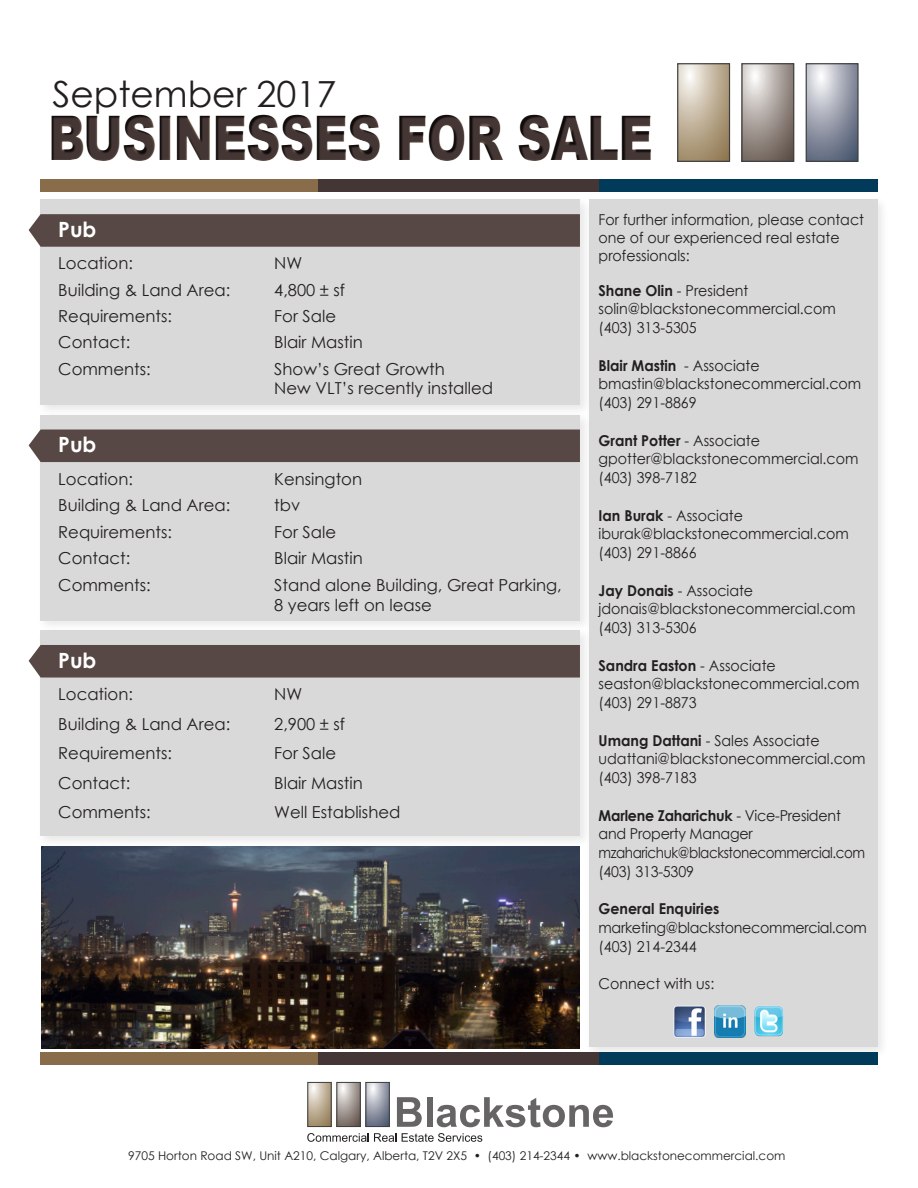
<style>
.page{position:relative;width:918px;height:1188px;background:#fff}
.page>*{position:absolute;margin:0;border:0;box-sizing:border-box;transform-origin:0 0}
.t1{font:900 61.5px "Arial";letter-spacing:-.02em;color:#443634;scale:.78 1}
.t2{font:36px "Century Gothic";color:#231f20}
.t3{font:700 21px "Century Gothic";color:#fff}
.t4{font:16.5px/19.8px "Century Gothic";color:#231f20}
.t5{font:15px/18px "Century Gothic";color:#231f20;scale:.95 1}
.t6{font:700 15px "Century Gothic";color:#231f20;scale:.95 1}
.t7{font:15px "Century Gothic";letter-spacing:-.03em;color:#231f20;scale:.9 1}
.t8{font:15px "Century Gothic";letter-spacing:-.02em;color:#231f20;scale:.95 1}
.t9{font:12px "Century Gothic";color:#231f20}
.s1{font-weight:700}
.s2{font-weight:400}
</style>
<div class="page">
<div style="left:36px;top:411px;width:556px;height:222px;background:#231f20;opacity:.35"></div>
<div style="left:40px;top:415px;width:540px;height:205px;background:#d9d9da"></div>
<div style="left:36px;top:626px;width:556px;height:222px;background:#f6f6f6"></div>
<div style="left:40px;top:631px;width:540px;height:205px;background:#d9d9da"></div>
<div style="left:585px;top:196px;width:305px;height:863px;background:#f8f7f8"></div>
<div style="left:589px;top:200px;width:289px;height:847px;background:#d9d9da"></div>
<div style="left:36px;top:195px;width:556px;height:222px;background:#231f20;opacity:.35"></div>
<div style="left:40px;top:200px;width:540px;height:205px;background:#d9d9da"></div>
<svg style="left:29px;top:214px;width:551px;height:33px;background:#5a4b48"></svg>
<div style="left:29px;top:430px;width:551px;height:32px;background:#574845"></div>
<div style="left:29px;top:645px;width:551px;height:33px;background:#574845"></div>
<img style="left:674px;top:1006px;width:31px;height:31px">
<img style="left:715px;top:1006px;width:31px;height:31px">
<img style="left:754px;top:1006px;width:30px;height:31px">
<img style="left:41px;top:846px;width:539px;height:202px">
<div style="left:40px;top:179px;width:278px;height:13px;background:#896d4b"></div>
<div style="left:318px;top:179px;width:281px;height:13px;background:#443634"></div>
<div style="left:599px;top:179px;width:279px;height:13px;background:#023b59"></div>
<div style="left:39px;top:94px;width:695px;height:87px;background:#231f20;opacity:.95"></div>
<div style="left:40px;top:1052px;width:278px;height:13px;background:#896d4b"></div>
<div style="left:318px;top:1052px;width:281px;height:13px;background:#443634"></div>
<div style="left:599px;top:1052px;width:279px;height:13px;background:#023b59"></div>
<svg style="left:679px;top:65px;width:49px;height:95px;background:#c0b199"></svg>
<div style="left:677px;top:63px;width:53px;height:99px;border:1px solid #3e3e3f"></div>
<svg style="left:743px;top:65px;width:49px;height:95px;background:#a69d98"></svg>
<div style="left:741px;top:63px;width:53px;height:99px;border:1px solid #3e3e3f"></div>
<svg style="left:808px;top:65px;width:49px;height:95px;background:#9a9fad"></svg>
<div style="left:806px;top:63px;width:53px;height:99px;border:1px solid #3e3e3f"></div>
<svg style="left:310px;top:1084px;width:19px;height:41px"></svg>
<div style="left:308px;top:1082px;width:23px;height:45px;border:1px solid #3e3e3f"></div>
<svg style="left:339px;top:1084px;width:20px;height:41px"></svg>
<div style="left:337px;top:1082px;width:24px;height:45px;border:1px solid #3e3e3f"></div>
<svg style="left:368px;top:1084px;width:20px;height:41px"></svg>
<div style="left:366px;top:1082px;width:24px;height:45px;border:1px solid #3e3e3f"></div>
<svg style="left:397px;top:1097px;width:25px;height:30px"></svg>
<div style="left:427px;top:1097px;width:5px;height:30px;background:#666464"></div>
<svg style="left:437px;top:1097px;width:176px;height:30px"></svg>
<svg style="left:307px;top:1133px;width:175px;height:9px"></svg>
<p class="t2" style="left:52px;top:68px;width:285px">September 2017</p>
<h1 class="t1" style="left:48px;top:94px;width:777px">BUSINESSES FOR SALE</h1>
<p class="t3" style="left:58px;top:213px;width:40px">Pub</p>
<p class="t4" style="left:58px;top:253px;width:76px">Location:</p>
<p class="t4" style="left:274px;top:253px;width:30px">NW</p>
<p class="t4" style="left:58px;top:280px;width:174px">Building &amp; Land Area:</p>
<p class="t4" style="left:274px;top:280px;width:72px">4,800 ± sf</p>
<p class="t4" style="left:58px;top:306px;width:115px">Requirements:</p>
<p class="t4" style="left:274px;top:306px;width:63px">For Sale</p>
<p class="t4" style="left:58px;top:332px;width:73px">Contact:</p>
<p class="t4" style="left:274px;top:332px;width:90px">Blair Mastin</p>
<p class="t4" style="left:58px;top:358px;width:94px">Comments:</p>
<p class="t4" style="left:274px;top:358px;width:220px">Show’s Great Growth<br>New VLT’s recently installed</p>
<p class="t3" style="left:58px;top:429px;width:40px">Pub</p>
<p class="t4" style="left:58px;top:469px;width:76px">Location:</p>
<p class="t4" style="left:274px;top:469px;width:89px">Kensington</p>
<p class="t4" style="left:58px;top:495px;width:174px">Building &amp; Land Area:</p>
<p class="t4" style="left:274px;top:495px;width:27px">tbv</p>
<p class="t4" style="left:58px;top:522px;width:115px">Requirements:</p>
<p class="t4" style="left:274px;top:522px;width:63px">For Sale</p>
<p class="t4" style="left:58px;top:548px;width:73px">Contact:</p>
<p class="t4" style="left:274px;top:548px;width:90px">Blair Mastin</p>
<p class="t4" style="left:58px;top:575px;width:94px">Comments:</p>
<p class="t4" style="left:274px;top:575px;width:289px">Stand alone Building, Great Parking,<br>8 years left on lease</p>
<p class="t3" style="left:58px;top:644px;width:40px">Pub</p>
<p class="t4" style="left:58px;top:684px;width:76px">Location:</p>
<p class="t4" style="left:274px;top:684px;width:30px">NW</p>
<p class="t4" style="left:58px;top:714px;width:174px">Building &amp; Land Area:</p>
<p class="t4" style="left:274px;top:714px;width:72px">2,900 ± sf</p>
<p class="t4" style="left:58px;top:743px;width:115px">Requirements:</p>
<p class="t4" style="left:274px;top:743px;width:63px">For Sale</p>
<p class="t4" style="left:58px;top:773px;width:73px">Contact:</p>
<p class="t4" style="left:274px;top:773px;width:90px">Blair Mastin</p>
<p class="t4" style="left:58px;top:802px;width:94px">Comments:</p>
<p class="t4" style="left:274px;top:802px;width:128px">Well Established</p>
<p class="t5" style="left:599px;top:210px;width:281px">For further information, please contact one of our experienced real estate professionals:</p>
<p class="t5" style="left:599px;top:281px;width:159px"><span class="s1">Shane Olin</span> - President</p>
<p class="t5" style="left:599px;top:300px;width:251px">solin@blackstonecommercial.com</p>
<p class="t5" style="left:599px;top:319px;width:105px">(403) 313-5305</p>
<p class="t6" style="left:599px;top:354px;width:171px">Blair Mastin <span class="s2">- Associate</span></p>
<p class="t5" style="left:599px;top:375px;width:278px">bmastin@blackstonecommercial.com</p>
<p class="t5" style="left:599px;top:394px;width:105px">(403) 291-8869</p>
<p class="t6" style="left:599px;top:429px;width:172px">Grant Potter <span class="s2">- Associate</span></p>
<p class="t5" style="left:599px;top:450px;width:275px">gpotter@blackstonecommercial.com</p>
<p class="t5" style="left:599px;top:469px;width:105px">(403) 398-7182</p>
<p class="t5" style="left:599px;top:506px;width:154px"><span class="s1">Ian Burak</span> - Associate</p>
<p class="t5" style="left:599px;top:525px;width:265px">iburak@blackstonecommercial.com</p>
<p class="t5" style="left:599px;top:544px;width:105px">(403) 291-8866</p>
<p class="t5" style="left:599px;top:581px;width:164px"><span class="s1">Jay Donais</span> - Associate</p>
<p class="t5" style="left:599px;top:600px;width:272px">jdonais@blackstonecommercial.com</p>
<p class="t5" style="left:599px;top:619px;width:105px">(403) 313-5306</p>
<p class="t6" style="left:599px;top:654px;width:188px">Sandra Easton <span class="s2">- Associate</span></p>
<p class="t5" style="left:599px;top:675px;width:276px">seaston@blackstonecommercial.com</p>
<p class="t5" style="left:599px;top:694px;width:105px">(403) 291-8873</p>
<p class="t5" style="left:599px;top:731px;width:234px"><span class="s1">Umang Dattani</span> - Sales Associate</p>
<p class="t5" style="left:599px;top:750px;width:283px">udattani@blackstonecommercial.com</p>
<p class="t5" style="left:599px;top:769px;width:105px">(403) 398-7183</p>
<p class="t5" style="left:599px;top:806px;width:257px;line-height:18.8px"><span class="s1">Marlene Zaharichuk</span> - Vice-President and Property Manager</p>
<p class="t7" style="left:599px;top:842px;width:298px">mzaharichuk@blackstonecommercial.com</p>
<p class="t5" style="left:599px;top:862px;width:102px">(403) 313-5309</p>
<p class="t6" style="left:599px;top:898px;width:129px">General Enquiries</p>
<p class="t8" style="left:599px;top:917px;width:284px">marketing@blackstonecommercial.com</p>
<p class="t5" style="left:599px;top:937px;width:105px">(403) 214-2344</p>
<p class="t5" style="left:599px;top:975px;width:123px">Connect with us:</p>
<p class="t9" style="left:128px;top:1147px;width:659px">9705 Horton Road SW, Unit A210, Calgary, Alberta, T2V 2X5 • (403) 214-2344 • www.blackstonecommercial.com</p>
</div>
